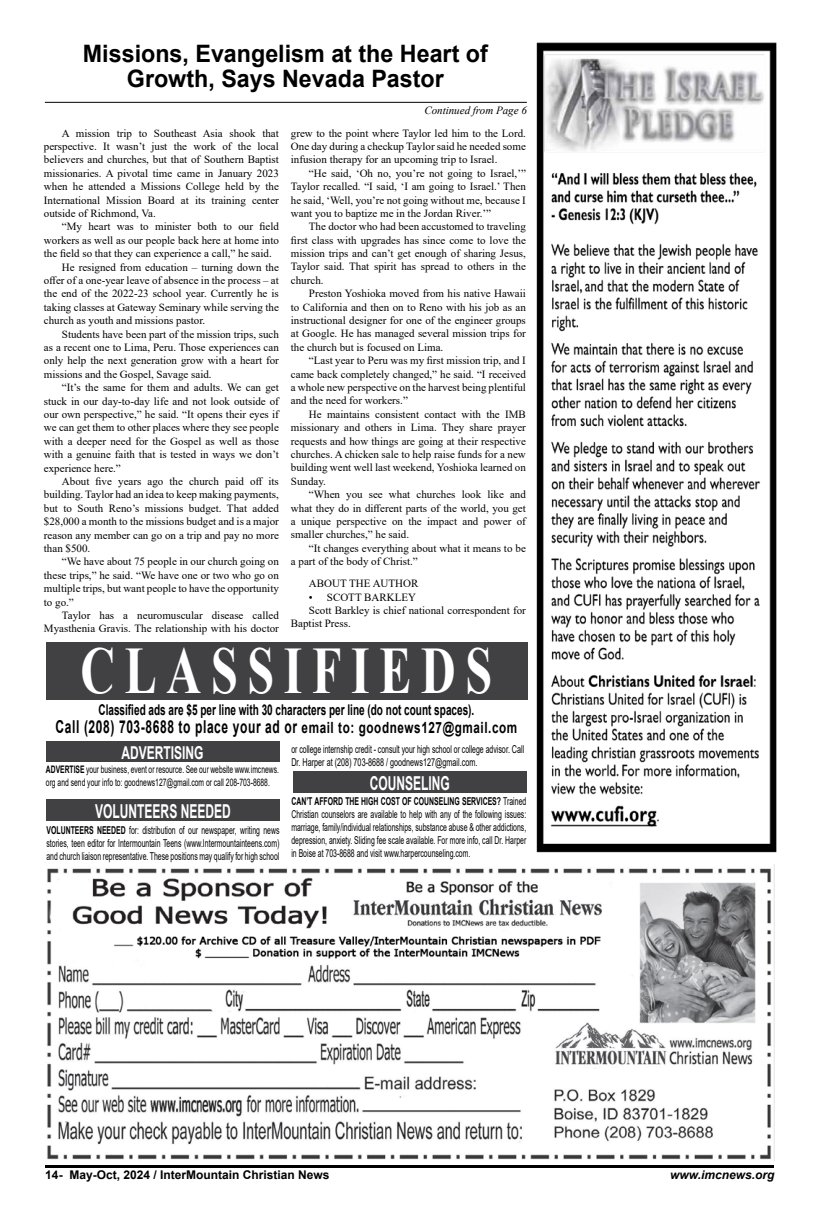
<style>
.page{position:relative;width:819px;height:1224px;background:#fff}
.page>*{position:absolute;margin:0;border:0;box-sizing:border-box;transform-origin:0 0}
.t1{font:700 66.3px "Times New Roman";letter-spacing:.2em;color:#fff;scale:.73 1}
.t2{font:700 24px/24.8px "Arial";color:#000;text-align:center}
.t3{font:700 19.2px "Arial";color:#fff;scale:.63 1}
.t4{font:700 17.8px/25.9px "Arial";letter-spacing:.05em;color:#000;scale:.68 1}
.t5{font:700 14.8px "Arial";color:#000;scale:.68 1}
.t6{font:700 12px "Arial";color:#000}
.t7{font:italic 700 12px "Arial";color:#000}
.t8{font:11px/13.4px "Times New Roman";color:#000;text-align:justify}
.t9{font:italic 11px "Times New Roman";color:#000}
.t10{font:10.8px/13px "Arial";color:#000;text-align:justify;scale:.64 1}
.t11{font:10.4px/12.4px "Arial";color:#000;scale:.65 1}
.s1{font-size:15.5px}
.s2{color:#fff}
.s3{font-weight:700}
</style>
<div class="page">
<hr style="left:45px;top:1165px;width:729px;height:2px;background:#000">
<img style="left:536px;top:42px;width:241px;height:811px">
<img style="left:47px;top:868px;width:725px;height:292px">
<hr style="left:45px;top:102px;width:482px;height:1px;background:#000">
<div style="left:46px;top:642px;width:482px;height:58px;background:#414042"></div>
<div style="left:46px;top:742px;width:233px;height:20px;background:#414042"></div>
<div style="left:46px;top:799px;width:234px;height:22px;background:#414042"></div>
<div style="left:293px;top:771px;width:233px;height:22px;background:#414042"></div>
<h2 class="t2" style="left:83px;top:42px;width:406px">Missions, Evangelism at the Heart of<br>Growth, Says Nevada Pastor</h2>
<p class="t9" style="left:424px;top:103px;width:104px">Continued from Page 6</p>
<p class="t8" style="left:44px;top:126px;width:237px;text-indent:18px">A mission trip to Southeast Asia shook that perspective. It wasn’t just the work of the local believers and churches, but that of Southern Baptist missionaries. A pivotal time came in January 2023 when he attended a Missions College held by the International Mission Board at its training center outside of Richmond, Va.</p>
<p class="t8" style="left:62px;top:220px;width:219px">“My heart was to minister both to our field</p>
<p class="t8" style="left:44px;top:233px;width:237px">workers as well as our people back here at home into</p>
<p class="t8" style="left:44px;top:246px;width:229px">the field so that they can experience a call,” he said.</p>
<p class="t8" style="left:62px;top:260px;width:219px">He resigned from education – turning down the</p>
<p class="t8" style="left:44px;top:273px;width:237px">offer of a one-year leave of absence in the process – at</p>
<p class="t8" style="left:44px;top:287px;width:236px">the end of the 2022-23 school year. Currently he is</p>
<p class="t8" style="left:44px;top:300px;width:236px">taking classes at Gateway Seminary while serving the</p>
<p class="t8" style="left:44px;top:313px;width:163px">church as youth and missions pastor.</p>
<p class="t8" style="left:62px;top:327px;width:219px">Students have been part of the mission trips, such</p>
<p class="t8" style="left:44px;top:340px;width:237px">as a recent one to Lima, Peru. Those experiences can</p>
<p class="t8" style="left:44px;top:354px;width:237px">only help the next generation grow with a heart for</p>
<p class="t8" style="left:44px;top:367px;width:169px">missions and the Gospel, Savage said.</p>
<p class="t8" style="left:62px;top:380px;width:219px">“It’s the same for them and adults. We can get</p>
<p class="t8" style="left:44px;top:394px;width:237px">stuck in our day-to-day life and not look outside of</p>
<p class="t8" style="left:44px;top:407px;width:236px">our own perspective,” he said. “It opens their eyes if</p>
<p class="t8" style="left:44px;top:421px;width:237px">we can get them to other places where they see people</p>
<p class="t8" style="left:44px;top:434px;width:237px">with a deeper need for the Gospel as well as those</p>
<p class="t8" style="left:44px;top:447px;width:236px">with a genuine faith that is tested in ways we don’t</p>
<p class="t8" style="left:44px;top:461px;width:78px">experience here.”</p>
<p class="t8" style="left:62px;top:474px;width:219px">About five years ago the church paid off its</p>
<p class="t8" style="left:44px;top:488px;width:237px">building. Taylor had an idea to keep making payments,</p>
<p class="t8" style="left:44px;top:501px;width:237px">but to South Reno’s missions budget. That added</p>
<p class="t8" style="left:44px;top:514px;width:237px">$28,000 a month to the missions budget and is a major</p>
<p class="t8" style="left:44px;top:528px;width:237px">reason any member can go on a trip and pay no more</p>
<p class="t8" style="left:44px;top:541px;width:48px">than $500.</p>
<p class="t8" style="left:62px;top:555px;width:218px">“We have about 75 people in our church going on</p>
<p class="t8" style="left:44px;top:568px;width:236px">these trips,” he said. “We have one or two who go on</p>
<p class="t8" style="left:44px;top:581px;width:237px">multiple trips, but want people to have the opportunity</p>
<p class="t8" style="left:44px;top:595px;width:31px">to go.”</p>
<p class="t8" style="left:62px;top:608px;width:219px">Taylor has a neuromuscular disease called</p>
<p class="t8" style="left:44px;top:622px;width:237px">Myasthenia Gravis. The relationship with his doctor</p>
<p class="t8" style="left:291px;top:126px;width:237px">grew to the point where Taylor led him to the Lord.<br>One day during a checkup Taylor said he needed some infusion therapy for an upcoming trip to Israel.</p>
<p class="t8" style="left:291px;top:166px;width:237px;text-indent:18px">“He said, ‘Oh no, you’re not going to Israel,’” Taylor recalled. “I said, ‘I am going to Israel.’ Then he said, ‘Well, you’re not going without me, because I want you to baptize me in the Jordan River.’”</p>
<p class="t8" style="left:291px;top:220px;width:237px;text-indent:18px">The doctor who had been accustomed to traveling first class with upgrades has since come to love the mission trips and can’t get enough of sharing Jesus, Taylor said. That spirit has spread to others in the church.</p>
<p class="t8" style="left:291px;top:287px;width:237px;text-indent:18px">Preston Yoshioka moved from his native Hawaii to California and then on to Reno with his job as an instructional designer for one of the engineer groups at Google. He has managed several mission trips for the church but is focused on Lima.</p>
<p class="t8" style="left:291px;top:354px;width:237px;text-indent:18px">“Last year to Peru was my first mission trip, and I came back completely changed,” he said. “I received a whole new perspective on the harvest being plentiful and the need for workers.”</p>
<p class="t8" style="left:291px;top:407px;width:237px;text-indent:18px">He maintains consistent contact with the IMB missionary and others in Lima. They share prayer requests and how things are going at their respective churches. A chicken sale to help raise funds for a new building went well last weekend, Yoshioka learned on Sunday.</p>
<p class="t8" style="left:291px;top:488px;width:237px;text-indent:18px">“When you see what churches look like and what they do in different parts of the world, you get a unique perspective on the impact and power of smaller churches,” he said.</p>
<p class="t8" style="left:291px;top:541px;width:237px;text-indent:18px">“It changes everything about what it means to be a part of the body of Christ.”</p>
<p class="t8" style="left:309px;top:577px;width:111px">ABOUT THE AUTHOR</p>
<p class="t8" style="left:309px;top:590px;width:109px">• SCOTT BARKLEY</p>
<p class="t8" style="left:309px;top:603px;width:219px">Scott Barkley is chief national correspondent for</p>
<p class="t8" style="left:291px;top:617px;width:61px">Baptist Press.</p>
<h1 class="t1" style="left:81px;top:623px;width:565px">CLASSIFIEDS</h1>
<h3 class="t5" style="left:98px;top:700px;width:554px">Classified ads are $5 per line with 30 characters per line (do not count spaces).</h3>
<h3 class="t4" style="left:121px;top:714px;width:584px;text-indent:-66px">Call (208) 703-8688 to place your ad or <span class="s1">email to: goodnews127@gmail.com<br></span><span class="s2">ADVERTISING</span></h3>
<p class="t10" style="left:291px;top:743px;width:366px">or college internship credit - consult your high school or college advisor. Call<br>Dr. Harper at (208) 703-8688 / goodnews127@gmail.com.</p>
<p class="t11" style="left:46px;top:763px;width:360px"><span class="s3">ADVERTISE</span> your business, event or resource. See our website www.imcnews. org and send your info to: goodnews127@gmail.com or call 208-703-8688.</p>
<p class="t10" style="left:46px;top:824px;width:366px"><span class="s3">VOLUNTEERS NEEDED</span> for: distribution of our newspaper, writing news stories, teen editor for Intermountain Teens (www.Intermountainteens.com) and church liaison representative. These positions may qualify for high school</p>
<h3 class="t3" style="left:370px;top:769px;width:129px">COUNSELING</h3>
<p class="t10" style="left:291px;top:795px;width:369px"><span class="s3">CAN’T AFFORD THE HIGH COST OF COUNSELING SERVICES?</span> Trained Christian counselors are available to help with any of the following issues: marriage, family/individual relationships, substance abuse &amp; other addictions, depression, anxiety. Sliding fee scale available. For more info, call Dr. Harper in Boise at 703-8688 and visit www.harpercounseling.com.</p>
<h3 class="t3" style="left:95px;top:797px;width:217px">VOLUNTEERS NEEDED</h3>
<p class="t6" style="left:45px;top:1166px;width:286px">14- May-Oct, 2024 / InterMountain Christian News</p>
<p class="t7" style="left:670px;top:1167px;width:106px">www.imcnews.org</p>
</div>
